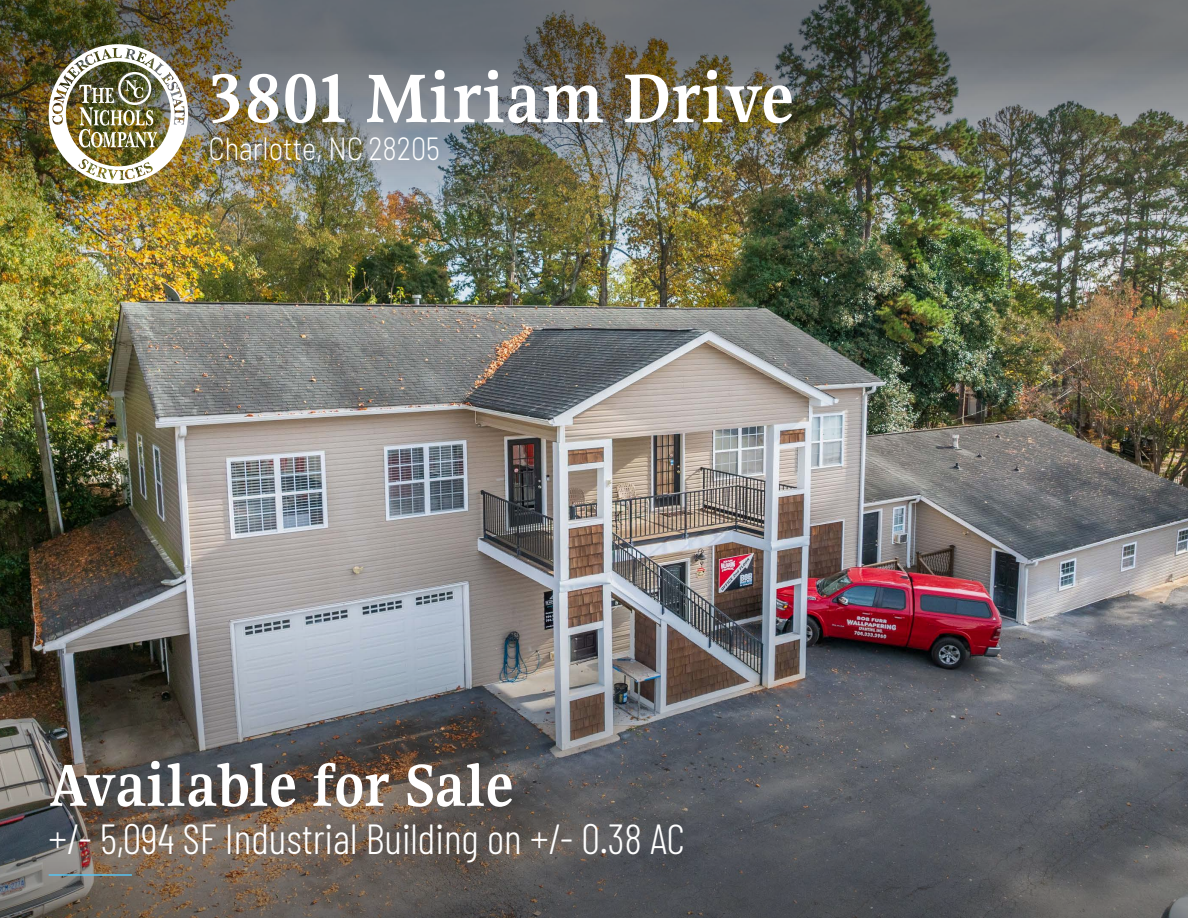
<style>
.page{position:relative;width:1188px;height:918px;background:#fff}
.page>*{position:absolute;margin:0;border:0;box-sizing:border-box;transform-origin:0 0}
.t1{font:700 75.75px "Gupter";letter-spacing:.01em;color:#fff}
.t2{font:700 65.1px "Gupter";letter-spacing:.01em;color:#fff}
.t3{font:300 42px "Barlow Condensed";color:#fff}
.t4{font:300 32.1px "Barlow";color:#fff;scale:.84 1}
</style>
<div class="page">
<img style="left:0;top:0;width:1188px;height:381px">
<img style="left:0;top:381px;width:1188px;height:537px">
<img style="left:49px;top:44px;width:139px;height:140px">
<hr style="left:49px;top:874px;width:83px;height:2px;background:#58c4f1">
<p class="t1" style="left:208px;top:59px;width:587px">3801 Miriam Drive</p>
<p class="t4" style="left:208px;top:128px;width:277px">Charlotte, NC 28205</p>
<p class="t2" style="left:49px;top:751px;width:466px">Available for Sale</p>
<p class="t3" style="left:49px;top:809px;width:638px">+/- 5,094 SF Industrial Building on +/- 0.38 AC</p>
</div>
